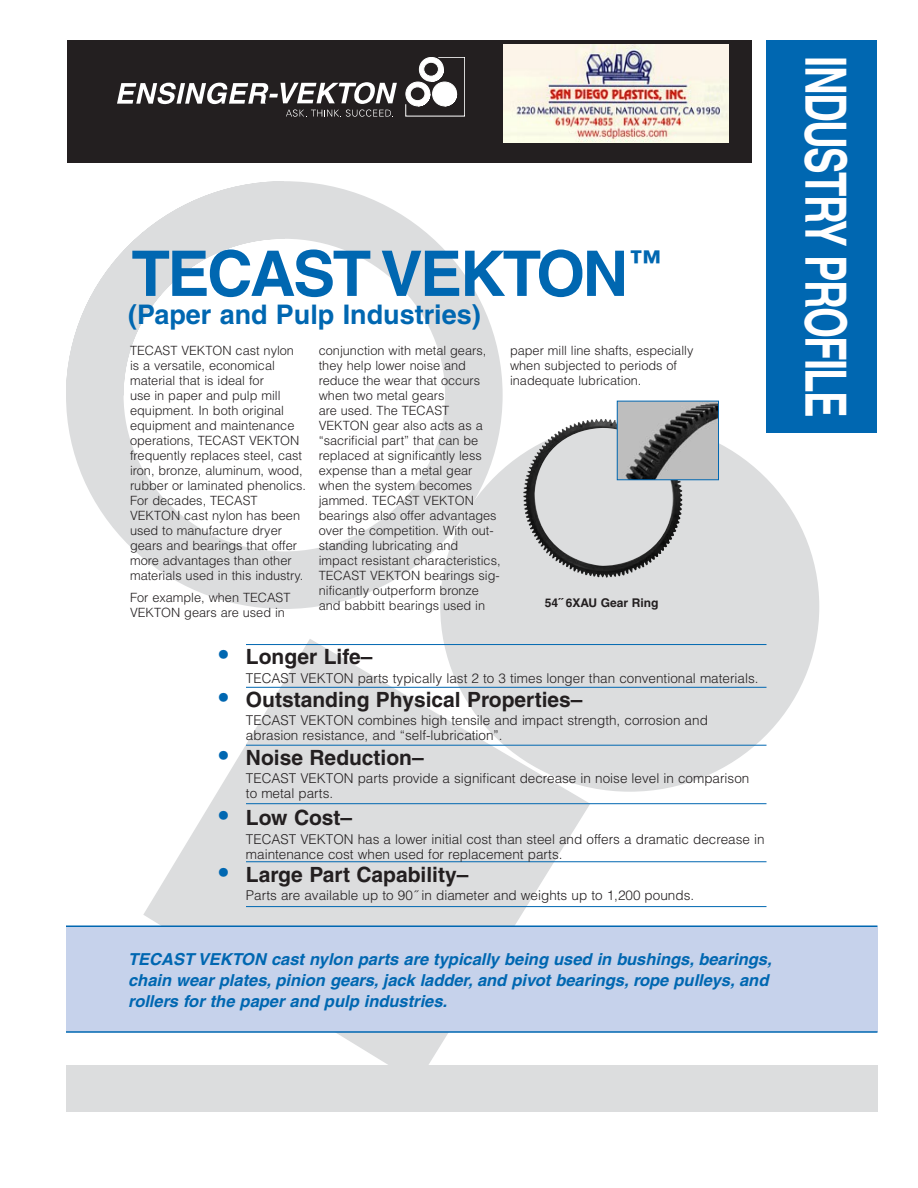
<style>
.page{position:relative;width:918px;height:1188px;background:#fff}
.page>*{position:absolute;margin:0;border:0;box-sizing:border-box;transform-origin:0 0}
.t1{font:700 63px "Helvetica";letter-spacing:-.04em;color:#0067b1}
.t2{font:700 57px "Helvetica";letter-spacing:-.04em;color:#fff;scale:.7 1}
.t3{font:700 27px "Helvetica";color:#0067b1}
.t4{font:700 21px "Helvetica";color:#231f20}
.t5{font:italic 700 16.5px/21px "Helvetica";color:#0067b1}
.t6{font:300 13.5px/15px "Helvetica";color:#231f20}
.t7{font:300 12.75px/15px "Helvetica";color:#231f20}
.t8{font:700 12px "Helvetica";color:#231f20}
.s1{font-size:27px;color:#0067b1}
</style>
<div class="page">
<svg style="left:66px;top:182px;width:459px;height:427px"></svg>
<div style="left:440px;top:422px;width:379px;height:370px;background:#dcddde;border-radius:50%"></div>
<svg style="left:143px;top:639px;width:447px;height:426px;fill:#dcddde"></svg>
<div style="left:68px;top:40px;width:684px;height:124px;background:#231f20"></div>
<div style="left:766px;top:40px;width:112px;height:394px;background:#0067b1"></div>
<div style="left:66px;top:1065px;width:812px;height:47px;background:#dcddde"></div>
<svg style="left:286px;top:110px;width:107px;height:7px"></svg>
<svg style="left:405px;top:57px;width:60px;height:60px"></svg>
<svg style="left:117px;top:82px;width:280px;height:22px"></svg>
<div style="left:66px;top:927px;width:812px;height:105px;background:#c6d2eb"></div>
<hr style="left:66px;top:926px;width:812px;height:1px;background:#0067b1">
<hr style="left:66px;top:1031px;width:812px;height:2px;background:#0067b1">
<img style="left:526px;top:419px;width:157px;height:92px">
<img style="left:619px;top:403px;width:98px;height:75px">
<div style="left:617px;top:401px;width:102px;height:79px;border:1px solid #0067b1"></div>
<hr style="left:246px;top:644px;width:520px;height:1px;background:#0067b1">
<hr style="left:246px;top:687px;width:520px;height:1px;background:#0067b1">
<hr style="left:246px;top:745px;width:520px;height:1px;background:#0067b1">
<hr style="left:246px;top:803px;width:520px;height:1px;background:#0067b1">
<hr style="left:246px;top:861px;width:520px;height:1px;background:#0067b1">
<hr style="left:246px;top:906px;width:520px;height:1px;background:#0067b1">
<img style="left:503px;top:45px;width:225px;height:97px">
<h1 class="t1" style="left:131px;top:251px;width:531px">TECAST VEKTON<sup>™</sup></h1>
<h3 class="t3" style="left:128px;top:305px;width:354px">(Paper and Pulp Industries)</h3>
<p class="t7" style="left:130px;top:344px;width:178px">TECAST VEKTON cast nylon is a versatile, economical material that is ideal for<br>use in paper and pulp mill equipment. In both original equipment and maintenance operations, TECAST VEKTON frequently replaces steel, cast iron, bronze, aluminum, wood, rubber or laminated phenolics.<br>For decades, TECAST<br>VEKTON cast nylon has been used to manufacture dryer gears and bearings that offer more advantages than other materials used in this industry.</p>
<p class="t7" style="left:130px;top:591px;width:162px">For example, when TECAST<br>VEKTON gears are used in</p>
<p class="t7" style="left:319px;top:344px;width:183px">conjunction with metal gears, they help lower noise and reduce the wear that occurs when two metal gears<br>are used. The TECAST<br>VEKTON gear also acts as a “sacrificial part” that can be replaced at significantly less expense than a metal gear when the system becomes jammed. TECAST VEKTON bearings also offer advantages over the competition. With out&shy;standing lubricating and<br>impact resistant characteristics,<br>TECAST VEKTON bearings sig&shy;nificantly outperform bronze and babbitt bearings used in</p>
<p class="t7" style="left:510px;top:344px;width:185px">paper mill line shafts, especially when subjected to periods of inadequate lubrication.</p>
<p class="t8" style="left:545px;top:599px;width:115px">54˝ 6XAU Gear Ring</p>
<h3 class="t4" style="left:219px;top:649px;width:155px"><span class="s1">•</span> Longer Life–</h3>
<p class="t6" style="left:246px;top:672px;width:514px">TECAST VEKTON parts typically last 2 to 3 times longer than conventional materials.</p>
<h3 class="t4" style="left:219px;top:692px;width:365px"><span class="s1">•</span> Outstanding Physical Properties–</h3>
<p class="t6" style="left:246px;top:715px;width:463px">TECAST VEKTON combines high tensile and impact strength, corrosion and abrasion resistance, and “self-lubrication”.</p>
<h3 class="t4" style="left:219px;top:750px;width:206px"><span class="s1">•</span> Noise Reduction–</h3>
<p class="t6" style="left:246px;top:772px;width:505px">TECAST VEKTON parts provide a significant decrease in noise level in comparison to metal parts.</p>
<h3 class="t4" style="left:219px;top:810px;width:135px"><span class="s1">•</span> Low Cost–</h3>
<p class="t6" style="left:246px;top:833px;width:520px">TECAST VEKTON has a lower initial cost than steel and offers a dramatic decrease in maintenance cost when used for replacement parts.</p>
<h3 class="t4" style="left:219px;top:867px;width:251px"><span class="s1">•</span> Large Part Capability–</h3>
<p class="t6" style="left:246px;top:889px;width:450px">Parts are available up to 90˝ in diameter and weights up to 1,200 pounds.</p>
<p class="t5" style="left:128px;top:950px;width:648px">TECAST VEKTON cast nylon parts are typically being used in bushings, bearings, chain wear plates, pinion gears, jack ladder, and pivot bearings, rope pulleys, and rollers for the paper and pulp industries.</p>
<h2 class="t2" style="left:846px;top:56px;width:518px;rotate:90deg">INDUSTRY PROFILE</h2>
</div>
